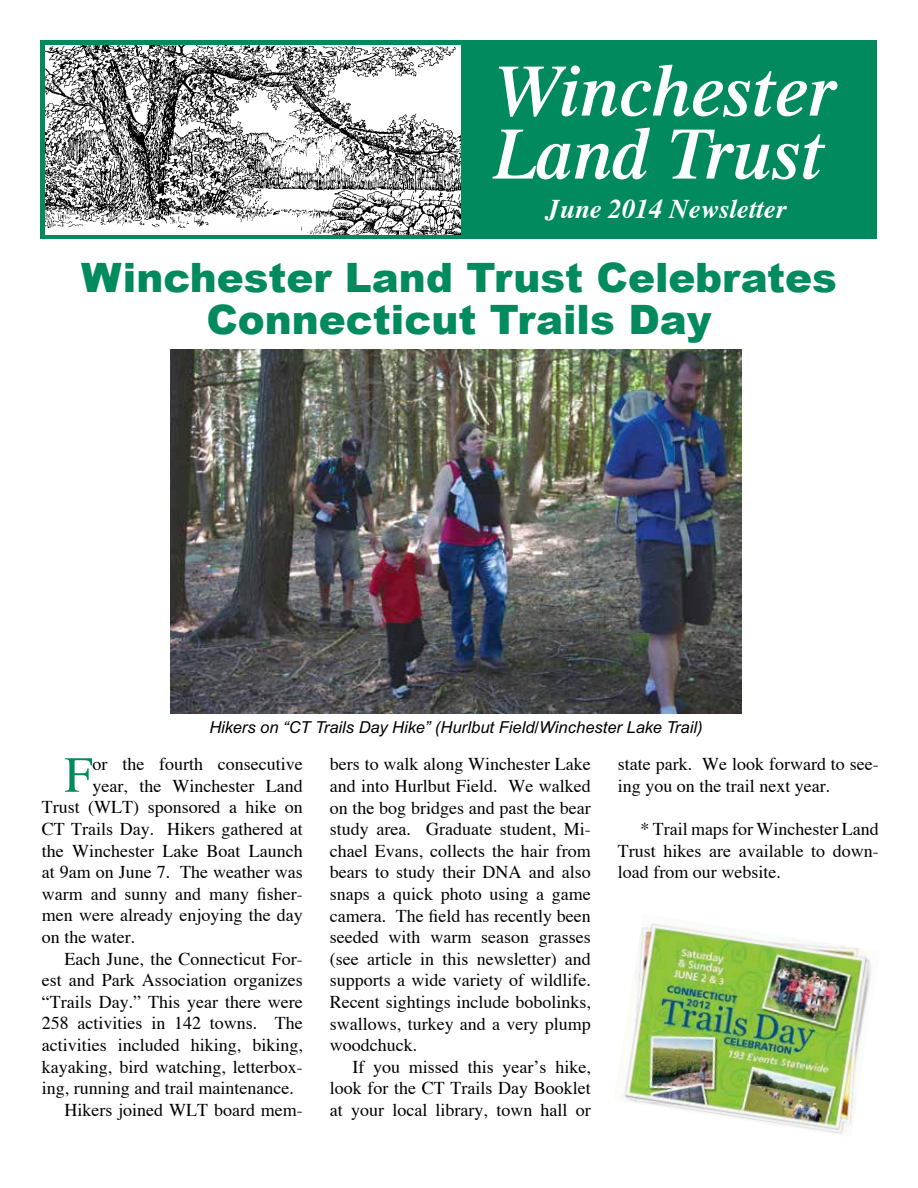
<style>
.page{position:relative;width:918px;height:1188px;background:#fff}
.page>*{position:absolute;margin:0;border:0;box-sizing:border-box;transform-origin:0 0}
.t1{font:italic 600 72px/63px "Times";color:#fff}
.t2{font:50.7px "Times";color:#008a5e}
.t3{font:900 40.5px/42px "Arial";color:#008a5e;text-align:center}
.t4{font:italic 700 27px "Times";color:#fff}
.t5{font:18px/21.6px "Times";color:#000;text-align:justify}
.t6{font:italic 16.5px "Arial";color:#000}
</style>
<div class="page">
<div style="left:40px;top:40px;width:838px;height:199px;background:#008a5e"></div>
<img style="left:45px;top:45px;width:415px;height:190px">
<img style="left:615px;top:918px;width:256px;height:216px">
<img style="left:171px;top:350px;width:571px;height:364px">
<h1 class="t1" style="left:493px;top:59px;width:344px">Winchester<br>Land Trust</h1>
<h3 class="t4" style="left:546px;top:192px;width:242px">June 2014 Newsletter</h3>
<h3 class="t3" style="left:81px;top:257px;width:757px">Winchester Land Trust Celebrates<br>Connecticut Trails Day</h3>
<p class="t6" style="left:209px;top:717px;width:495px">Hikers on “CT Trails Day Hike” (Hurlbut Field/Winchester Lake Trail)</p>
<p class="t5" style="left:618px;top:753px;width:263px">state park. We look forward to see&shy;ing you on the trail next year.</p>
<p class="t5" style="left:618px;top:818px;width:262px;text-indent:22px">* Trail maps for Winchester Land Trust hikes are available to down&shy;load from our website.</p>
<h2 class="t2" style="left:64px;top:745px;width:30px">F</h2>
<p class="t5" style="left:93px;top:753px;width:212px">or the fourth consecutive</p>
<p class="t5" style="left:330px;top:753px;width:263px">bers to walk along Winchester Lake and into Hurlbut Field. We walked on the bog bridges and past the bear study area. Graduate student, Mi&shy;chael Evans, collects the hair from bears to study their DNA and also snaps a quick photo using a game camera. The field has recently been seeded with warm season grasses (see article in this newsletter) and supports a wide variety of wildlife.<br>Recent sightings include bobolinks, swallows, turkey and a very plump woodchuck.</p>
<p class="t5" style="left:330px;top:1056px;width:263px;text-indent:22px">If you missed this year’s hike, look for the CT Trails Day Booklet at your local library, town hall or</p>
<p class="t5" style="left:93px;top:775px;width:212px">year, the Winchester Land</p>
<p class="t5" style="left:42px;top:796px;width:262px">Trust (WLT) sponsored a hike on</p>
<p class="t5" style="left:42px;top:818px;width:263px">CT Trails Day. Hikers gathered at</p>
<p class="t5" style="left:42px;top:839px;width:263px">the Winchester Lake Boat Launch</p>
<p class="t5" style="left:42px;top:861px;width:263px">at 9am on June 7. The weather was</p>
<p class="t5" style="left:42px;top:883px;width:263px">warm and sunny and many fisher-</p>
<p class="t5" style="left:42px;top:904px;width:263px">men were already enjoying the day</p>
<p class="t5" style="left:42px;top:926px;width:95px">on the water.</p>
<p class="t5" style="left:64px;top:947px;width:240px">Each June, the Connecticut For-</p>
<p class="t5" style="left:42px;top:969px;width:263px">est and Park Association organizes</p>
<p class="t5" style="left:42px;top:991px;width:263px">“Trails Day.” This year there were</p>
<p class="t5" style="left:42px;top:1012px;width:262px">258 activities in 142 towns. The</p>
<p class="t5" style="left:42px;top:1034px;width:263px">activities included hiking, biking,</p>
<p class="t5" style="left:42px;top:1055px;width:262px">kayaking, bird watching, letterbox-</p>
<p class="t5" style="left:42px;top:1077px;width:253px">ing, running and trail maintenance.</p>
<p class="t5" style="left:64px;top:1099px;width:240px">Hikers joined WLT board mem-</p>
</div>
